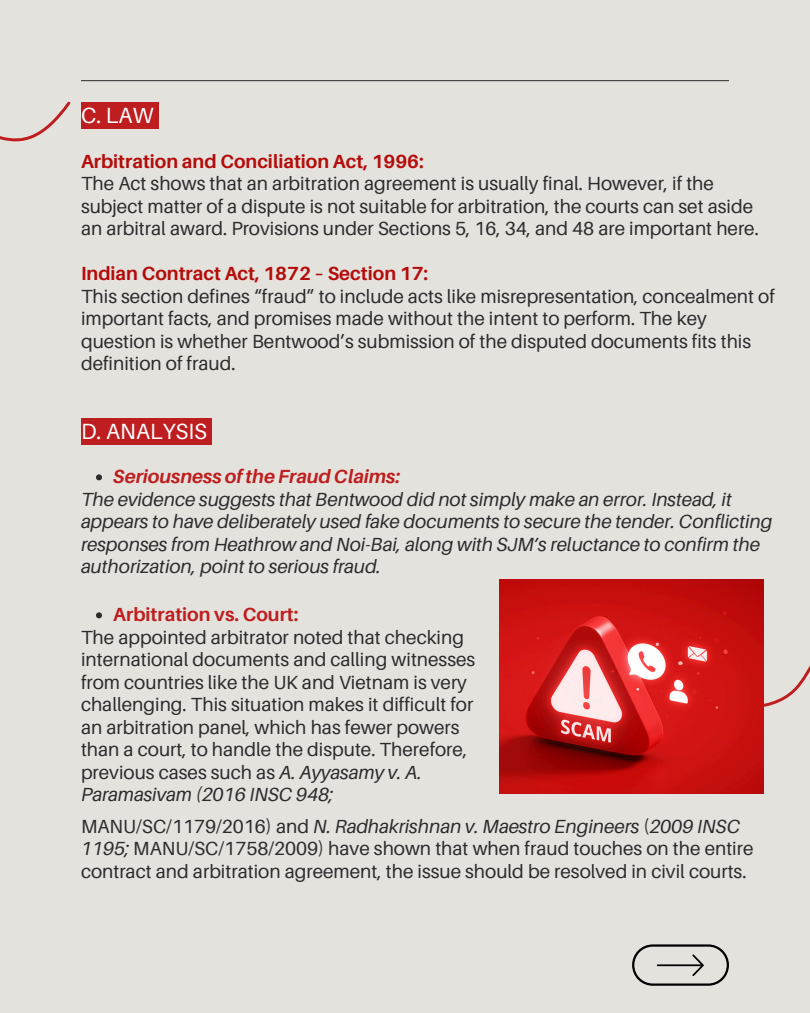
<style>
.page{position:relative;width:810px;height:1013px;background:#fff}
.page>*{position:absolute;margin:0;border:0;box-sizing:border-box;transform-origin:0 0}
.t1{font:22px "Aileron";color:#fff}
.t2{font:19px/22.5px "Aileron";color:#2b2b2b}
.t3{font:italic 19px/22.5px "Aileron";color:#2b2b2b}
.t4{font:700 19px "Aileron";color:#b40c0a}
.t5{font:italic 700 19px "Aileron";color:#be1e1f}
.t6{font:700 19px "Aileron";color:#be1e1f}
.s1{font-style:italic}
</style>
<div class="page">
<div style="left:0;top:0;width:810px;height:1012px;background:#e4e2dd"></div>
<svg style="left:0;top:101px;width:71px;height:41px"></svg>
<svg style="left:764px;top:665px;width:46px;height:42px"></svg>
<hr style="left:81px;top:80px;width:648px;height:1px;background:#2b2b2b">
<svg style="left:632px;top:944px;width:97px;height:41px"></svg>
<img style="left:500px;top:579px;width:264px;height:214px">
<div style="left:81px;top:102px;width:77px;height:27px;background:#be1e1f"></div>
<div style="left:81px;top:418px;width:131px;height:26px;background:#be1e1f"></div>
<svg style="left:96px;top:474px;width:6px;height:6px"></svg>
<svg style="left:96px;top:612px;width:6px;height:6px"></svg>
<p class="t1" style="left:81px;top:102px;width:74px">C. LAW</p>
<p class="t4" style="left:81px;top:149px;width:344px">Arbitration and Conciliation Act, 1996:</p>
<p class="t2" style="left:81px;top:172px;width:679px">The Act shows that an arbitration agreement is usually final. However, if the subject matter of a dispute is not suitable for arbitration, the courts can set aside an arbitral award. Provisions under Sections 5, 16, 34, and 48 are important here.</p>
<p class="t4" style="left:81px;top:262px;width:349px">Indian Contract Act, 1872 – Section 17:</p>
<p class="t2" style="left:81px;top:284px;width:695px">This section defines “fraud” to include acts like misrepresentation, concealment of important facts, and promises made without the intent to perform. The key question is whether Bentwood’s submission of the disputed documents fits this definition of fraud.</p>
<h1 class="t1" style="left:81px;top:418px;width:128px">D. ANALYSIS</h1>
<h1 class="t5" style="left:113px;top:465px;width:289px">Seriousness of the Fraud Claims:</h1>
<p class="t3" style="left:81px;top:487px;width:693px">The evidence suggests that Bentwood did not simply make an error. Instead, it appears to have deliberately used fake documents to secure the tender. Conflicting responses from Heathrow and Noi-Bai, along with SJM’s reluctance to confirm the authorization, point to serious fraud.</p>
<p class="t6" style="left:113px;top:603px;width:187px">Arbitration vs. Court:</p>
<p class="t2" style="left:81px;top:625px;width:396px">The appointed arbitrator noted that checking international documents and calling witnesses from countries like the UK and Vietnam is very challenging. This situation makes it difficult for an arbitration panel, which has fewer powers than a court, to handle the dispute. Therefore, previous cases such as <span class="s1">A. Ayyasamy v. A.<br>Paramasivam (2016 INSC 948;</span></p>
<p class="t2" style="left:81px;top:814px;width:674px">MANU/SC/1179/2016) and <span class="s1">N. Radhakrishnan v. Maestro Engineers</span> (<span class="s1">2009 INSC<br>1195;</span> MANU/SC/1758/2009) have shown that when fraud touches on the entire contract and arbitration agreement, the issue should be resolved in civil courts.</p>
</div>
